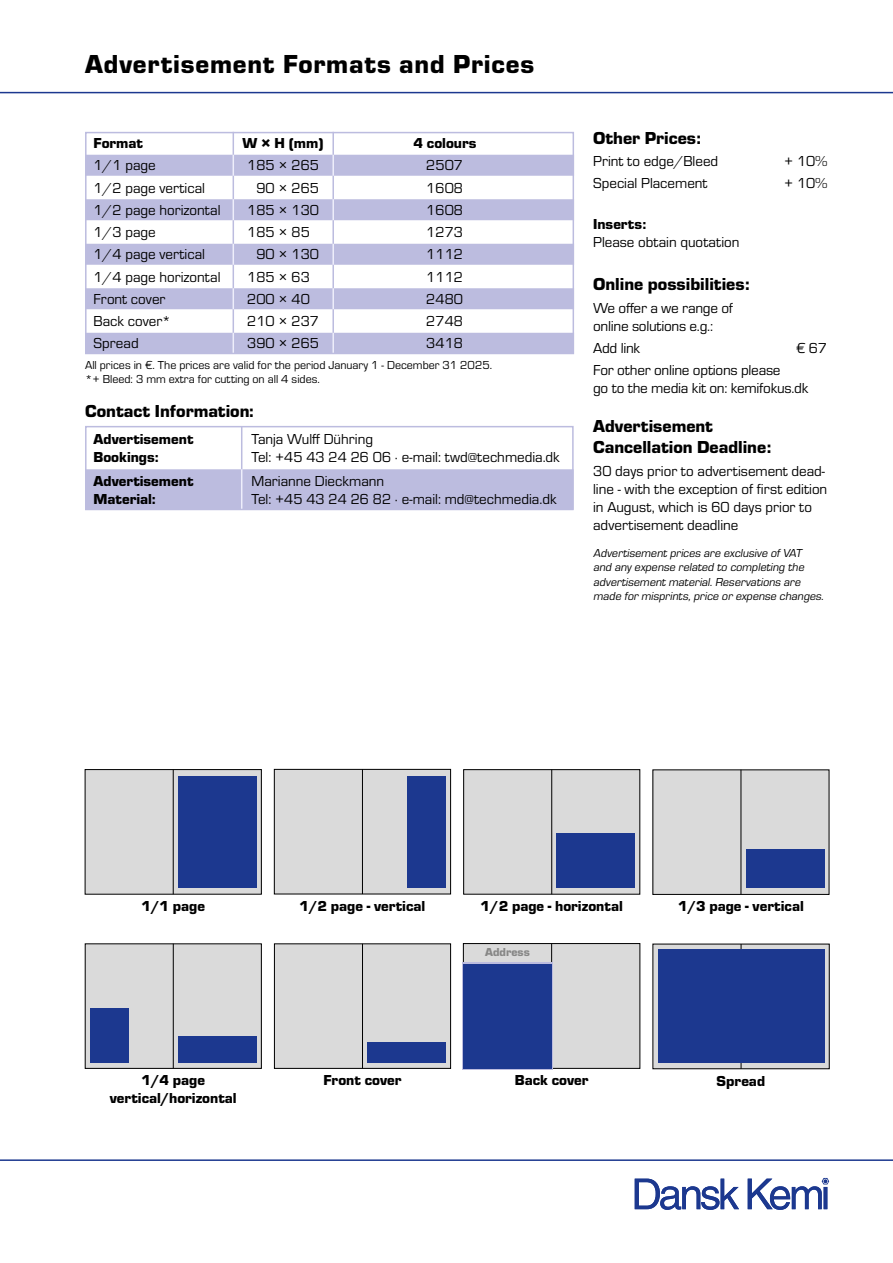
<style>
.page{position:relative;width:893px;height:1263px;background:#fff}
.page>*{position:absolute;margin:0;border:0;box-sizing:border-box;transform-origin:0 0}
.t1{font:900 27px "Eurostile";letter-spacing:.03em;color:#000}
.t2{font:900 18px/21.6px "Eurostile";color:#000}
.t3{font:15px/18px "Eurostile";color:#000}
.t4{font:900 15px/18px "Eurostile";color:#000;text-align:center}
.t5{font:italic 12px/14.4px "Eurostile";color:#000}
.t6{font:12px/14.4px "Eurostile";color:#000}
.t7{font:900 12px "Eurostile";color:#878786}
</style>
<div class="page">
<hr style="left:0;top:92px;width:893px;height:1px;background:#1c388f">
<hr style="left:0;top:1159px;width:893px;height:2px;background:#1c388f">
<svg style="left:635px;top:1178px;width:194px;height:32px"></svg>
<div style="left:85px;top:155px;width:489px;height:21px;background:#bcbcdf"></div>
<div style="left:85px;top:199px;width:489px;height:21px;background:#bcbcdf"></div>
<div style="left:85px;top:244px;width:489px;height:21px;background:#bcbcdf"></div>
<div style="left:85px;top:288px;width:489px;height:21px;background:#bcbcdf"></div>
<div style="left:85px;top:333px;width:489px;height:21px;background:#bcbcdf"></div>
<hr style="left:332px;top:132px;width:2px;height:222px;background:#bcbcdf">
<hr style="left:233px;top:132px;width:1px;height:222px;background:#bcbcdf">
<div style="left:85px;top:132px;width:489px;height:222px;border:2px solid #bcbcdf"></div>
<div style="left:85px;top:769px;width:176px;height:125px;background:#dadada"></div>
<div style="left:178px;top:777px;width:79px;height:111px;background:#1c388f"></div>
<hr style="left:173px;top:769px;width:1px;height:125px;background:#000">
<div style="left:464px;top:770px;width:176px;height:124px;background:#dadada"></div>
<div style="left:463px;top:769px;width:177px;height:125px;border:1px solid #000"></div>
<div style="left:556px;top:834px;width:79px;height:54px;background:#1c388f"></div>
<hr style="left:551px;top:770px;width:1px;height:124px;background:#000">
<div style="left:274px;top:944px;width:177px;height:124px;background:#dadada"></div>
<div style="left:274px;top:944px;width:177px;height:124px;border:1px solid #000"></div>
<div style="left:367px;top:1042px;width:79px;height:20px;background:#1c388f"></div>
<hr style="left:362px;top:944px;width:1px;height:124px;background:#000">
<div style="left:653px;top:770px;width:176px;height:124px;background:#dadada"></div>
<div style="left:746px;top:850px;width:78px;height:38px;background:#1c388f"></div>
<hr style="left:741px;top:770px;width:1px;height:124px;background:#000">
<div style="left:274px;top:769px;width:177px;height:125px;background:#dadada"></div>
<div style="left:274px;top:769px;width:177px;height:125px;border:1px solid #000"></div>
<div style="left:407px;top:777px;width:39px;height:111px;background:#1c388f"></div>
<hr style="left:362px;top:769px;width:1px;height:125px;background:#000">
<div style="left:463px;top:943px;width:177px;height:125px;background:#dadada"></div>
<hr style="left:551px;top:943px;width:1px;height:125px;background:#000">
<div style="left:653px;top:944px;width:176px;height:125px;background:#dadada"></div>
<div style="left:653px;top:944px;width:176px;height:125px;border:1px solid #000"></div>
<hr style="left:741px;top:944px;width:1px;height:125px;background:#000">
<div style="left:85px;top:469px;width:489px;height:41px;background:#bcbcdf"></div>
<hr style="left:241px;top:426px;width:1px;height:84px;background:#bcbcdf">
<div style="left:85px;top:426px;width:489px;height:84px;border:2px solid #bcbcdf"></div>
<div style="left:658px;top:949px;width:166px;height:114px;background:#1c388f"></div>
<div style="left:463px;top:943px;width:177px;height:125px;border:1px solid #000"></div>
<div style="left:462px;top:962px;width:91px;height:108px;background:#bcbcdf"></div>
<div style="left:463px;top:964px;width:89px;height:105px;background:#1c388f"></div>
<div style="left:85px;top:944px;width:176px;height:124px;background:#dadada"></div>
<div style="left:178px;top:1036px;width:79px;height:26px;background:#1c388f"></div>
<hr style="left:173px;top:944px;width:1px;height:124px;background:#000">
<div style="left:90px;top:1008px;width:38px;height:54px;background:#1c388f"></div>
<h1 class="t1" style="left:85px;top:45px;width:451px">Advertisement Formats and Prices</h1>
<p class="t4" style="left:94px;top:133px;width:51px">Format</p>
<p class="t4" style="left:243px;top:133px;width:82px">W × H (mm)</p>
<p class="t4" style="left:413px;top:133px;width:65px">4 colours</p>
<p class="t3" style="left:94px;top:156px;width:64px">1/1 page</p>
<p class="t3" style="left:247px;top:156px;width:73px">185 × 265</p>
<p class="t3" style="left:426px;top:156px;width:38px">2507</p>
<p class="t3" style="left:94px;top:178px;width:113px">1/2 page vertical</p>
<p class="t3" style="left:256px;top:178px;width:64px">90 × 265</p>
<p class="t3" style="left:426px;top:178px;width:38px">1608</p>
<p class="t3" style="left:94px;top:200px;width:128px">1/2 page horizontal</p>
<p class="t3" style="left:247px;top:200px;width:73px">185 × 130</p>
<p class="t3" style="left:426px;top:200px;width:38px">1608</p>
<p class="t3" style="left:94px;top:222px;width:64px">1/3 page</p>
<p class="t3" style="left:247px;top:222px;width:64px">185 × 85</p>
<p class="t3" style="left:426px;top:222px;width:38px">1273</p>
<p class="t3" style="left:94px;top:245px;width:113px">1/4 page vertical</p>
<p class="t3" style="left:256px;top:245px;width:64px">90 × 130</p>
<p class="t3" style="left:426px;top:245px;width:38px">1112</p>
<p class="t3" style="left:94px;top:267px;width:128px">1/4 page horizontal</p>
<p class="t3" style="left:247px;top:267px;width:64px">185 × 63</p>
<p class="t3" style="left:426px;top:267px;width:38px">1112</p>
<p class="t3" style="left:94px;top:289px;width:73px">Front cover</p>
<p class="t3" style="left:247px;top:289px;width:64px">200 × 40</p>
<p class="t3" style="left:426px;top:289px;width:38px">2480</p>
<p class="t3" style="left:94px;top:311px;width:79px">Back cover*</p>
<p class="t3" style="left:247px;top:311px;width:73px">210 × 237</p>
<p class="t3" style="left:426px;top:311px;width:38px">2748</p>
<p class="t3" style="left:94px;top:334px;width:47px">Spread</p>
<p class="t3" style="left:247px;top:334px;width:73px">390 × 265</p>
<p class="t3" style="left:426px;top:334px;width:38px">3418</p>
<p class="t6" style="left:85px;top:357px;width:409px">All prices in €. The prices are valid for the period January 1 - December 31 2025. *+ Bleed: 3 mm extra for cutting on all 4 sides.</p>
<p class="t2" style="left:85px;top:399px;width:170px">Contact Information:</p>
<p class="t4" style="left:94px;top:429px;width:101px">Advertisement</p>
<p class="t3" style="left:252px;top:429px;width:123px">Tanja Wulff Dühring</p>
<p class="t4" style="left:94px;top:447px;width:67px">Bookings:</p>
<p class="t3" style="left:252px;top:447px;width:310px">Tel: +45 43 24 26 06 · e-mail: twd@techmedia.dk</p>
<p class="t4" style="left:94px;top:471px;width:101px">Advertisement</p>
<p class="t3" style="left:252px;top:471px;width:134px">Marianne Dieckmann</p>
<p class="t4" style="left:94px;top:489px;width:63px">Material:</p>
<p class="t3" style="left:252px;top:489px;width:306px">Tel: +45 43 24 26 82 · e-mail: md@techmedia.dk</p>
<p class="t2" style="left:593px;top:126px;width:109px">Other Prices:</p>
<p class="t3" style="left:593px;top:151px;width:127px">Print to edge/Bleed</p>
<p class="t3" style="left:784px;top:151px;width:45px">+ 10%</p>
<p class="t3" style="left:593px;top:174px;width:116px">Special Placement</p>
<p class="t3" style="left:784px;top:174px;width:45px">+ 10%</p>
<p class="t4" style="left:593px;top:214px;width:55px">Inserts:</p>
<p class="t3" style="left:593px;top:232px;width:148px">Please obtain quotation</p>
<p class="t2" style="left:593px;top:272px;width:158px">Online possibilities:</p>
<p class="t3" style="left:593px;top:298px;width:141px">We offer a we range of online solutions e.g.:</p>
<p class="t3" style="left:593px;top:338px;width:48px">Add link</p>
<p class="t3" style="left:796px;top:338px;width:33px">€ 67</p>
<p class="t3" style="left:593px;top:360px;width:217px">For other online options please<br>go to the media kit on: kemifokus.dk</p>
<p class="t2" style="left:593px;top:414px;width:179px">Advertisement<br>Cancellation Deadline:</p>
<p class="t3" style="left:593px;top:461px;width:236px">30 days prior to advertisement dead&shy;line - with the exception of first edition in August, which is 60 days prior to advertisement deadline</p>
<p class="t5" style="left:593px;top:545px;width:235px">Advertisementprices are exclusive ofVAT and any expense related to completing the advertisementmaterial.Reservations are made formisprints,price orexpense changes.</p>
<p class="t4" style="left:299px;top:896px;width:127px">1/2 page - vertical</p>
<p class="t4" style="left:678px;top:896px;width:127px">1/3 page - vertical</p>
<p class="t4" style="left:142px;top:896px;width:65px">1/1 page</p>
<p class="t4" style="left:481px;top:896px;width:144px">1/2 page - horizontal</p>
<p class="t4" style="left:110px;top:1070px;width:128px">1/4 page vertical/horizontal</p>
<p class="t4" style="left:324px;top:1070px;width:79px">Front cover</p>
<p class="t7" style="left:485px;top:944px;width:46px">Address</p>
<p class="t4" style="left:515px;top:1070px;width:75px">Back cover</p>
<p class="t4" style="left:717px;top:1070px;width:50px">Spread</p>
</div>
